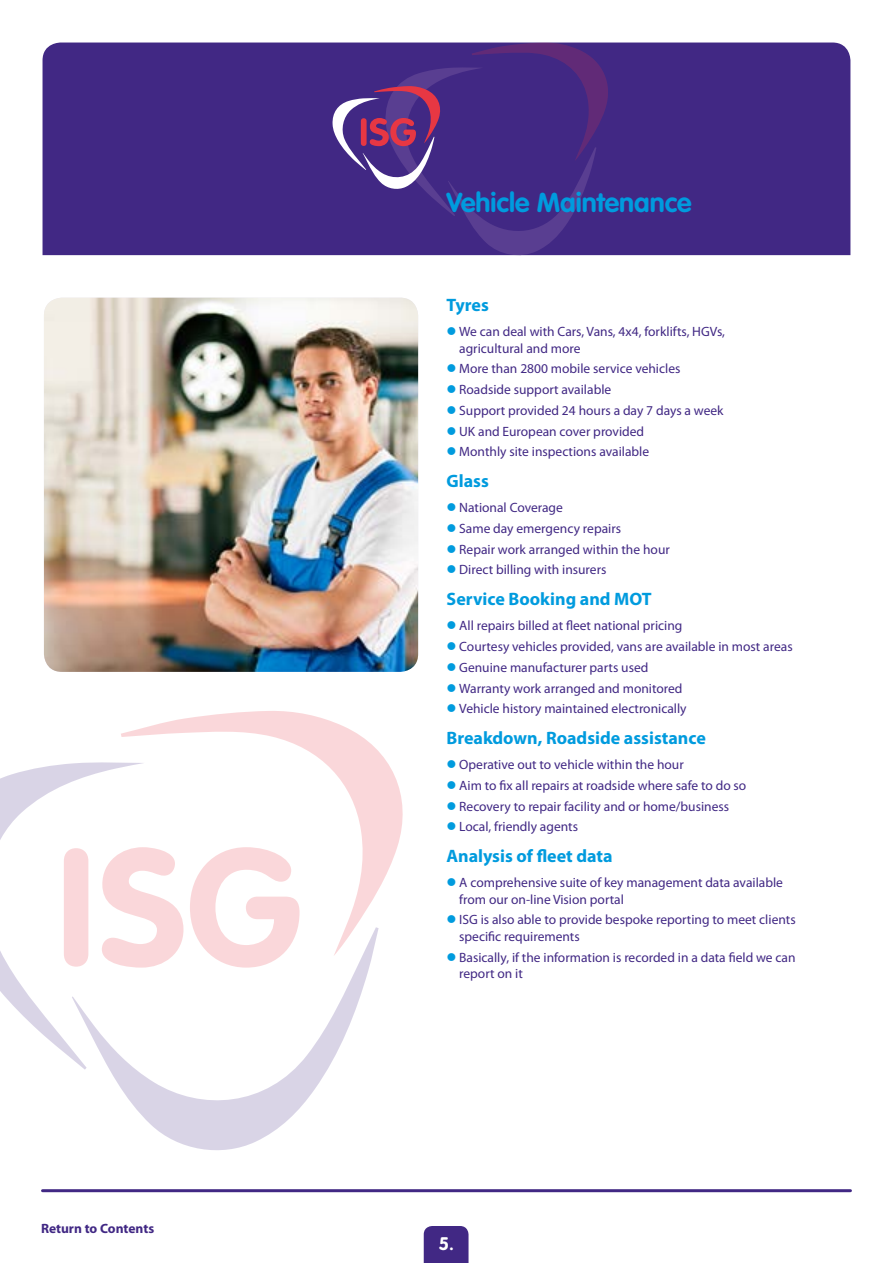
<style>
.page{position:relative;width:893px;height:1263px;background:#fff}
.page>*{position:absolute;margin:0;border:0;box-sizing:border-box;transform-origin:0 0}
.t1{font:700 27px "VAG Rounded";color:#009bde}
.t2{font:700 18px "Myriad Pro";color:#009bde}
.t3{font:700 18px "VAG Rounded";color:#fff}
.t4{font:13.5px/16.5px "Myriad Pro";color:#412884}
.t5{font:700 13.5px "Myriad Pro";color:#412884}
.s1{color:#009bde}
</style>
<div class="page">
<div style="left:43px;top:43px;width:807px;height:212px;background:#412884"></div>
<hr style="left:43px;top:1189px;width:807px;height:3px;background:#412884">
<div style="left:424px;top:1226px;width:44px;height:37px;background:#412884"></div>
<svg style="left:332px;top:42px;width:281px;height:214px;background:#4e3086"></svg>
<img style="left:44px;top:298px;width:374px;height:374px">
<svg style="left:110px;top:956px;width:262px;height:194px"></svg>
<svg style="left:121px;top:711px;width:282px;height:245px"></svg>
<svg style="left:0;top:761px;width:183px;height:309px"></svg>
<svg style="left:190px;top:847px;width:110px;height:121px"></svg>
<p class="t5" style="left:41px;top:1221px;width:115px">Return to Contents</p>
<h1 class="t1" style="left:446px;top:187px;width:247px">Vehicle Maintenance</h1>
<h2 class="t2" style="left:446px;top:295px;width:44px">Tyres</h2>
<p class="t4" style="left:459px;top:324px;width:267px;text-indent:-13px"><span class="s1">●</span> We can deal with Cars, Vans, 4x4, forklifts, HGVs, agricultural and more</p>
<p class="t4" style="left:446px;top:361px;width:235px"><span class="s1">●</span> More than 2800 mobile service vehicles</p>
<p class="t4" style="left:446px;top:382px;width:166px"><span class="s1">●</span> Roadside support available</p>
<p class="t4" style="left:446px;top:402px;width:279px"><span class="s1">●</span> Support provided 24 hours a day 7 days a week</p>
<p class="t4" style="left:446px;top:423px;width:199px"><span class="s1">●</span> UK and European cover provided</p>
<p class="t4" style="left:446px;top:444px;width:204px"><span class="s1">●</span> Monthly site inspections available</p>
<h2 class="t2" style="left:446px;top:471px;width:44px">Glass</h2>
<p class="t4" style="left:446px;top:500px;width:118px"><span class="s1">●</span> National Coverage</p>
<p class="t4" style="left:446px;top:520px;width:176px"><span class="s1">●</span> Same day emergency repairs</p>
<p class="t4" style="left:446px;top:541px;width:225px"><span class="s1">●</span> Repair work arranged within the hour</p>
<p class="t4" style="left:446px;top:562px;width:161px"><span class="s1">●</span> Direct billing with insurers</p>
<h2 class="t2" style="left:446px;top:589px;width:207px">Service Booking and MOT</h2>
<p class="t4" style="left:446px;top:618px;width:238px"><span class="s1">●</span> All repairs billed at fleet national pricing</p>
<p class="t4" style="left:446px;top:638px;width:348px"><span class="s1">●</span> Courtesy vehicles provided, vans are available in most areas</p>
<p class="t4" style="left:446px;top:659px;width:203px"><span class="s1">●</span> Genuine manufacturer parts used</p>
<p class="t4" style="left:446px;top:680px;width:238px"><span class="s1">●</span> Warranty work arranged and monitored</p>
<p class="t4" style="left:446px;top:701px;width:242px"><span class="s1">●</span> Vehicle history maintained electronically</p>
<h2 class="t2" style="left:446px;top:728px;width:261px">Breakdown, Roadside assistance</h2>
<p class="t4" style="left:446px;top:756px;width:239px"><span class="s1">●</span> Operative out to vehicle within the hour</p>
<p class="t4" style="left:446px;top:777px;width:301px"><span class="s1">●</span> Aim to fix all repairs at roadside where safe to do so</p>
<p class="t4" style="left:446px;top:798px;width:284px"><span class="s1">●</span> Recovery to repair facility and or home/business</p>
<p class="t4" style="left:446px;top:819px;width:133px"><span class="s1">●</span> Local, friendly agents</p>
<h2 class="t2" style="left:446px;top:846px;width:168px">Analysis of fleet data</h2>
<p class="t4" style="left:459px;top:874px;width:325px;text-indent:-13px"><span class="s1">●</span> A comprehensive suite of key management data available from our on-line Vision portal</p>
<p class="t4" style="left:459px;top:912px;width:338px;text-indent:-13px"><span class="s1">●</span> ISG is also able to provide bespoke reporting to meet clients specific requirements</p>
<p class="t4" style="left:459px;top:949px;width:338px;text-indent:-13px"><span class="s1">●</span> Basically, if the information is recorded in a data field we can report on it</p>
<h2 class="t3" style="left:439px;top:1233px;width:17px">5.</h2>
</div>
